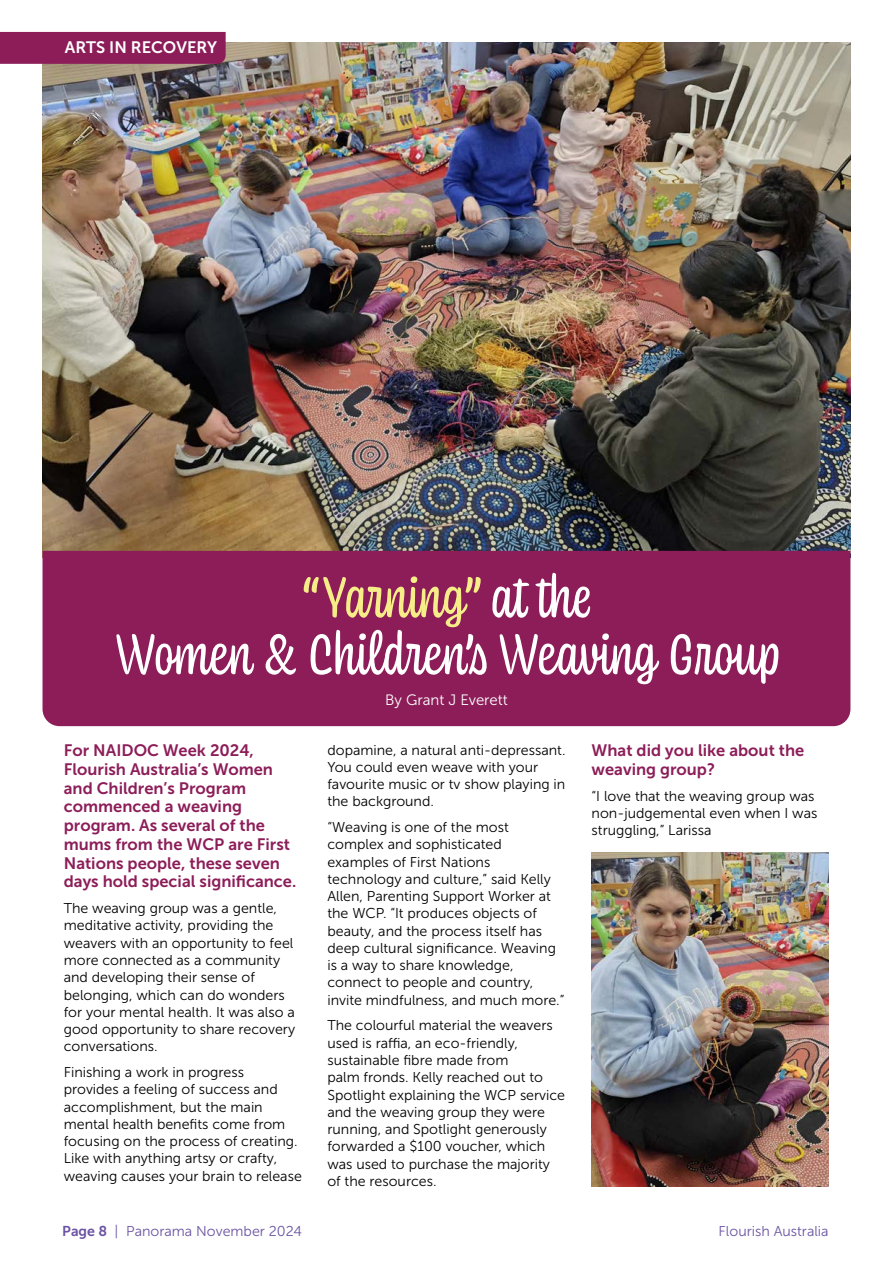
<style>
.page{position:relative;width:893px;height:1263px;background:#fff}
.page>*{position:absolute;margin:0;border:0;box-sizing:border-box;transform-origin:0 0}
.t1{font:60px/57px "Coniferous";color:#fff;text-align:center}
.t2{font:16.5px/18.8px "Museo Sans 700";color:#8c1d58}
.t3{font:16.5px "Museo Sans 700";color:#fff}
.t4{font:15px "Museo Sans 300";color:#fff}
.t5{font:14.25px/17.2px "Museo Sans 300";color:#000}
.t6{font:14.25px "Museo Sans 300";color:#6c54a3}
.s1{color:#f6ed89}
.s2{font-family:"Museo Sans 700"}
</style>
<div class="page">
<img style="left:43px;top:43px;width:807px;height:508px">
<div style="left:0;top:32px;width:226px;height:32px;background:#8c1d58"></div>
<div style="left:43px;top:551px;width:807px;height:175px;background:#8c1d58"></div>
<img style="left:592px;top:853px;width:237px;height:333px">
<p class="t3" style="left:65px;top:38px;width:154px">ARTS IN RECOVERY</p>
<h1 class="t1" style="left:114px;top:566px;width:666px"><span class="s1">“Yarning”</span> at the<br>Women &amp; Children’s Weaving Group</h1>
<p class="t4" style="left:385px;top:692px;width:124px">By Grant J Everett</p>
<p class="t2" style="left:592px;top:741px;width:214px">What did you like about the weaving group?</p>
<p class="t5" style="left:592px;top:787px;width:227px">“I love that the weaving group was non-judgemental even when I was struggling,” Larissa</p>
<p class="t2" style="left:64px;top:741px;width:234px">For NAIDOC Week 2024,<br>Flourish Australia’s Women and Children’s Program commenced a weaving program. As several of the mums from the WCP are First<br>Nations people, these seven days hold special significance.</p>
<p class="t5" style="left:64px;top:900px;width:233px">The weaving group was a gentle, meditative activity, providing the weavers with an opportunity to feel more connected as a community and developing their sense of belonging, which can do wonders for your mental health. It was also a good opportunity to share recovery conversations.</p>
<p class="t5" style="left:64px;top:1064px;width:240px">Finishing a work in progress provides a feeling of success and accomplishment, but the main mental health benefits come from focusing on the process of creating.<br>Like with anything artsy or crafty, weaving causes your brain to release</p>
<p class="t5" style="left:327px;top:741px;width:240px">dopamine, a natural anti-depressant.<br>You could even weave with your favourite music or tv show playing in the background.</p>
<p class="t5" style="left:327px;top:819px;width:239px">“Weaving is one of the most complex and sophisticated examples of First Nations technology and culture,” said Kelly<br>Allen, Parenting Support Worker at the WCP. “It produces objects of beauty, and the process itself has deep cultural significance. Weaving is a way to share knowledge, connect to people and country, invite mindfulness, and much more.”</p>
<p class="t5" style="left:327px;top:1017px;width:239px">The colourful material the weavers used is raffia, an eco-friendly, sustainable fibre made from<br>palm fronds. Kelly reached out to<br>Spotlight explaining the WCP service and the weaving group they were running, and Spotlight generously forwarded a $100 voucher, which was used to purchase the majority of the resources.</p>
<p class="t6" style="left:62px;top:1223px;width:241px"><span class="s2">Page 8</span> | Panorama November 2024</p>
<p class="t6" style="left:719px;top:1223px;width:112px">Flourish Australia</p>
</div>
